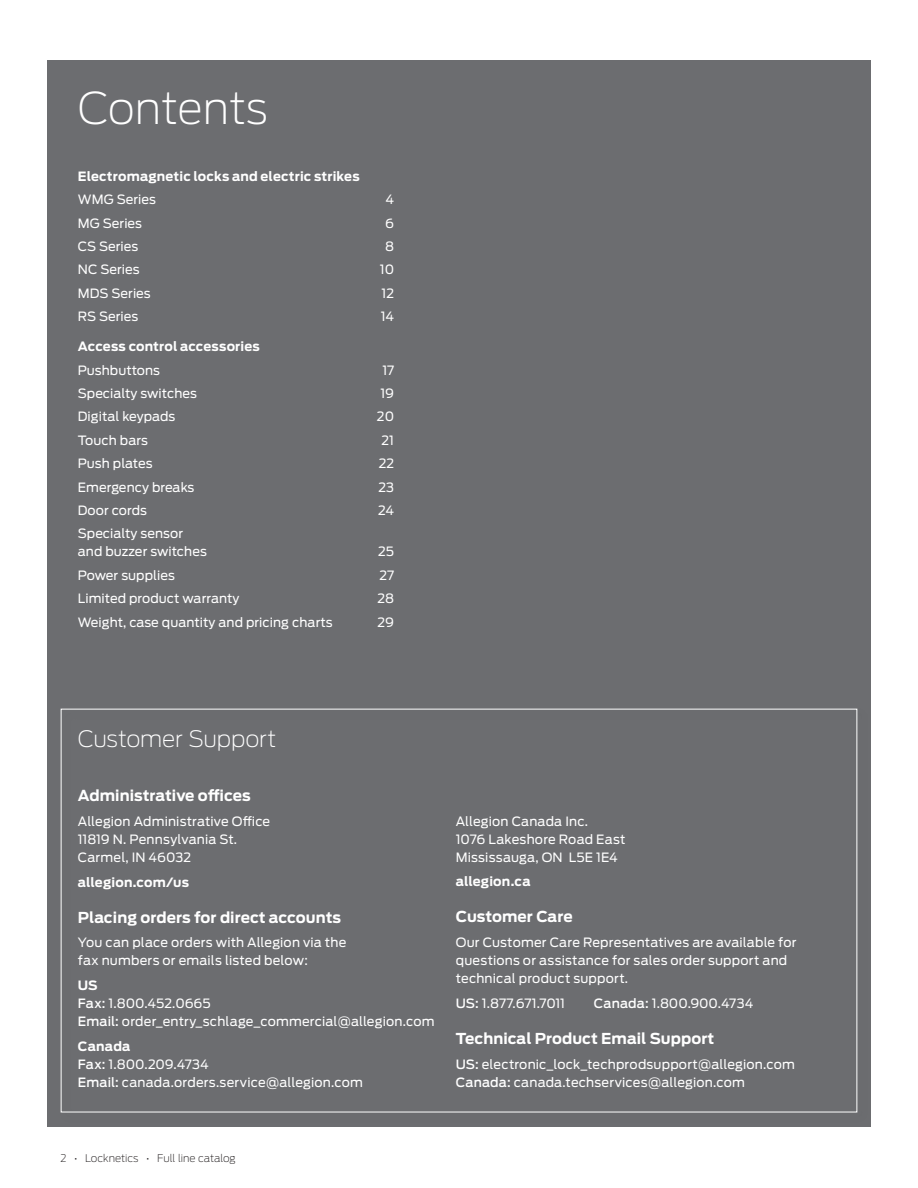
<style>
.page{position:relative;width:918px;height:1188px;background:#fff}
.page>*{position:absolute;margin:0;border:0;box-sizing:border-box;transform-origin:0 0}
.TOC_Title_-_White{font:200 43.5px "Antenna";color:#fff}
.Subheadline_15_22pt{font:200 22.5px "Antenna";letter-spacing:-.005em;color:#fff}
.Cover_subheadline_10{font:700 15px "Antenna";letter-spacing:.005em;color:#fff}
.Body_text_8_5_12pt{font:12.75px/18px "Antenna";letter-spacing:.005em;color:#fff}
.Body_subhead_8_5_12p{font:700 12.75px "Antenna";letter-spacing:.01em;color:#fff}
.Body_text_8_5_12pt-2{font:700 12.75px "Antenna";letter-spacing:.015em;color:#fff}
.t1{font:200 10.5px "Antenna";color:#231f20}
.s1{font-weight:500}
</style>
<div class="page">
<div style="left:47px;top:61px;width:824px;height:1066px;background:#6c6d70"></div>
<p class="TOC_Title_-_White" style="left:78px;top:80px;width:191px">Contents</p>
<p class="Body_subhead_8_5_12p" style="left:78px;top:167px;width:283px">Electromagnetic locks and electric strikes</p>
<p class="Body_text_8_5_12pt" style="left:78px;top:190px;width:80px">WMG Series</p>
<p class="Body_text_8_5_12pt" style="left:386px;top:190px;width:10px">4</p>
<p class="Body_text_8_5_12pt" style="left:78px;top:214px;width:66px">MG Series</p>
<p class="Body_text_8_5_12pt" style="left:385px;top:214px;width:10px">6</p>
<p class="Body_text_8_5_12pt" style="left:78px;top:237px;width:62px">CS Series</p>
<p class="Body_text_8_5_12pt" style="left:385px;top:237px;width:11px">8</p>
<p class="Body_text_8_5_12pt" style="left:78px;top:260px;width:63px">NC Series</p>
<p class="Body_text_8_5_12pt" style="left:380px;top:260px;width:16px">10</p>
<p class="Body_text_8_5_12pt" style="left:78px;top:284px;width:74px">MDS Series</p>
<p class="Body_text_8_5_12pt" style="left:382px;top:284px;width:14px">12</p>
<p class="Body_text_8_5_12pt" style="left:78px;top:307px;width:62px">RS Series</p>
<p class="Body_text_8_5_12pt" style="left:381px;top:307px;width:15px">14</p>
<p class="Body_subhead_8_5_12p" style="left:78px;top:338px;width:184px">Access control accessories</p>
<p class="Body_text_8_5_12pt" style="left:78px;top:361px;width:84px">Pushbuttons</p>
<p class="Body_text_8_5_12pt" style="left:382px;top:361px;width:13px">17</p>
<p class="Body_text_8_5_12pt" style="left:78px;top:384px;width:121px">Specialty switches</p>
<p class="Body_text_8_5_12pt" style="left:380px;top:384px;width:15px">19</p>
<p class="Body_text_8_5_12pt" style="left:78px;top:407px;width:99px">Digital keypads</p>
<p class="Body_text_8_5_12pt" style="left:377px;top:407px;width:19px">20</p>
<p class="Body_text_8_5_12pt" style="left:78px;top:431px;width:72px">Touch bars</p>
<p class="Body_text_8_5_12pt" style="left:382px;top:431px;width:14px">21</p>
<p class="Body_text_8_5_12pt" style="left:78px;top:454px;width:76px">Push plates</p>
<p class="Body_text_8_5_12pt" style="left:379px;top:454px;width:17px">22</p>
<p class="Body_text_8_5_12pt" style="left:78px;top:478px;width:118px">Emergency breaks</p>
<p class="Body_text_8_5_12pt" style="left:379px;top:478px;width:17px">23</p>
<p class="Body_text_8_5_12pt" style="left:78px;top:501px;width:71px">Door cords</p>
<p class="Body_text_8_5_12pt" style="left:378px;top:501px;width:18px">24</p>
<p class="Body_text_8_5_12pt" style="left:78px;top:524px;width:131px">Specialty sensor and buzzer switches</p>
<p class="Body_text_8_5_12pt" style="left:378px;top:542px;width:18px">25</p>
<p class="Body_text_8_5_12pt" style="left:78px;top:566px;width:98px">Power supplies</p>
<p class="Body_text_8_5_12pt" style="left:380px;top:566px;width:16px">27</p>
<p class="Body_text_8_5_12pt" style="left:78px;top:589px;width:163px">Limited product warranty</p>
<p class="Body_text_8_5_12pt" style="left:377px;top:589px;width:18px">28</p>
<p class="Body_text_8_5_12pt" style="left:78px;top:613px;width:256px">Weight, case quantity and pricing charts</p>
<p class="Body_text_8_5_12pt" style="left:378px;top:613px;width:18px">29</p>
<p class="Subheadline_15_22pt" style="left:78px;top:724px;width:200px">Customer Support</p>
<p class="Cover_subheadline_10" style="left:78px;top:785px;width:174px">Administrative offices</p>
<p class="Body_text_8_5_12pt" style="left:78px;top:812px;width:194px">Allegion Administrative Office</p>
<p class="Body_text_8_5_12pt" style="left:78px;top:830px;width:161px">11819 N. Pennsylvania St.</p>
<p class="Body_text_8_5_12pt" style="left:78px;top:848px;width:115px">Carmel, IN 46032</p>
<p class="Body_subhead_8_5_12p" style="left:78px;top:873px;width:113px">allegion.com/us</p>
<p class="Cover_subheadline_10" style="left:78px;top:907px;width:265px">Placing orders for direct accounts</p>
<p class="Body_text_8_5_12pt" style="left:78px;top:933px;width:270px">You can place orders with Allegion via the fax numbers or emails listed below:</p>
<p class="Body_text_8_5_12pt-2" style="left:78px;top:977px;width:21px">US</p>
<p class="Body_text_8_5_12pt" style="left:78px;top:994px;width:134px"><span class="s1">Fax:</span> 1.800.452.0665</p>
<p class="Body_text_8_5_12pt" style="left:78px;top:1012px;width:358px"><span class="s1">Email:</span> order_entry_schlage_commercial@allegion.com</p>
<p class="Body_text_8_5_12pt-2" style="left:78px;top:1037px;width:54px">Canada</p>
<p class="Body_text_8_5_12pt" style="left:78px;top:1055px;width:133px"><span class="s1">Fax:</span> 1.800.209.4734</p>
<p class="Body_text_8_5_12pt" style="left:78px;top:1073px;width:286px"><span class="s1">Email:</span> canada.orders.service@allegion.com</p>
<p class="Body_text_8_5_12pt" style="left:456px;top:812px;width:134px">Allegion Canada Inc.</p>
<p class="Body_text_8_5_12pt" style="left:456px;top:830px;width:171px">1076 Lakeshore Road East</p>
<p class="Body_text_8_5_12pt" style="left:456px;top:848px;width:163px">Mississauga, ON L5E 1E4</p>
<p class="Body_subhead_8_5_12p" style="left:456px;top:873px;width:76px">allegion.ca</p>
<p class="Cover_subheadline_10" style="left:456px;top:907px;width:118px">Customer Care</p>
<p class="Body_text_8_5_12pt" style="left:456px;top:933px;width:342px">Our Customer Care Representatives are available for questions or assistance for sales order support and technical product support.</p>
<p class="Body_text_8_5_12pt" style="left:456px;top:994px;width:111px"><span class="s1">US:</span> 1.877.671.7011</p>
<p class="Body_text_8_5_12pt" style="left:594px;top:994px;width:161px"><span class="s1">Canada:</span> 1.800.900.4734</p>
<p class="Cover_subheadline_10" style="left:456px;top:1028px;width:260px">Technical Product Email Support</p>
<p class="Body_text_8_5_12pt" style="left:456px;top:1055px;width:341px"><span class="s1">US:</span> electronic_lock_techprodsupport@allegion.com</p>
<p class="Body_text_8_5_12pt" style="left:456px;top:1073px;width:291px"><span class="s1">Canada:</span> canada.techservices@allegion.com</p>
<p class="t1" style="left:60px;top:1151px;width:177px">2 • Locknetics • Full line catalog</p>
</div>
